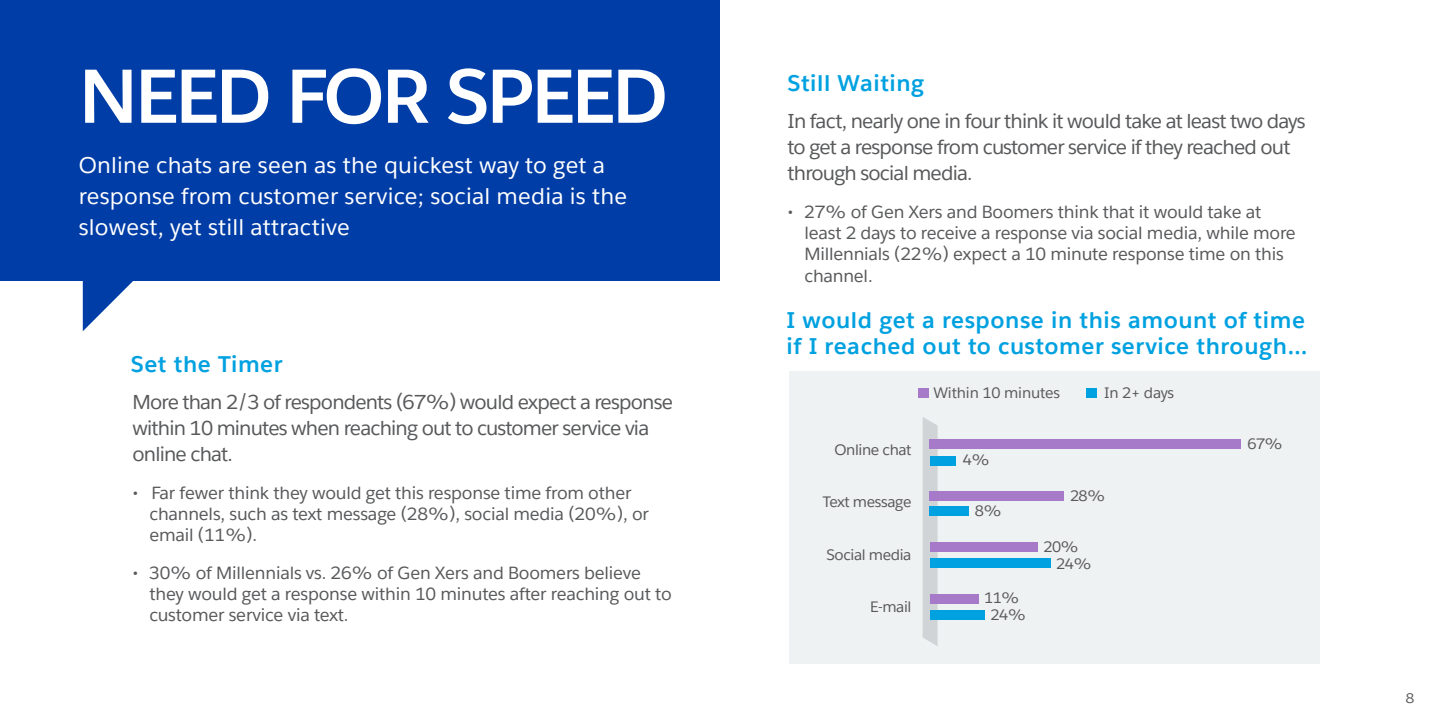
<style>
.page{position:relative;width:1440px;height:720px;background:#fff}
.page>*{position:absolute;margin:0;border:0;box-sizing:border-box;transform-origin:0 0}
.t1{font:700 75px "Salesforce Sans";letter-spacing:-.03em;color:#fff}
.t2{font:22.5px/31.2px "Salesforce Sans";letter-spacing:.01em;color:#fff}
.t3{font:700 22.5px/26.2px "Salesforce Sans";letter-spacing:.025em;color:#00a1e0}
.t4{font:20px/26.2px "Salesforce Sans";letter-spacing:-.04em;color:#58595b}
.t5{font:17.5px/21.2px "Salesforce Sans";letter-spacing:-.01em;color:#58595b}
.t6{font:15px "Salesforce Sans";letter-spacing:-.025em;color:#58595b}
.t7{font:13.75px "Salesforce Sans";color:#58595b}
</style>
<div class="page">
<div style="left:789px;top:372px;width:530px;height:292px;background:#eff2f2"></div>
<div style="left:0;top:0;width:720px;height:281px;background:#003da6"></div>
<svg style="left:83px;top:281px;width:50px;height:50px"></svg>
<svg style="left:923px;top:417px;width:15px;height:229px"></svg>
<div style="left:930px;top:439px;width:311px;height:10px;background:#a67ac9"></div>
<div style="left:930px;top:491px;width:134px;height:10px;background:#a67ac9"></div>
<div style="left:930px;top:542px;width:108px;height:10px;background:#a67ac9"></div>
<div style="left:930px;top:594px;width:49px;height:10px;background:#a67ac9"></div>
<div style="left:918px;top:388px;width:10px;height:10px;background:#a67ac9"></div>
<div style="left:930px;top:506px;width:39px;height:10px;background:#00a1e0"></div>
<div style="left:930px;top:558px;width:120px;height:10px;background:#00a1e0"></div>
<div style="left:930px;top:610px;width:55px;height:10px;background:#00a1e0"></div>
<div style="left:1086px;top:388px;width:11px;height:10px;background:#00a1e0"></div>
<div style="left:930px;top:456px;width:25px;height:10px;background:#00a1e0"></div>
<h1 class="t1" style="left:79px;top:48px;width:590px">nEED For SPEED</h1>
<p class="t2" style="left:79px;top:149px;width:550px">Online chats are seen as the quickest way to get a response from customer service; social media is the slowest, yet still attractive</p>
<p class="t3" style="left:131px;top:351px;width:153px">Set the Timer</p>
<p class="t4" style="left:133px;top:389px;width:542px">More than 2/3 of respondents (67%) would expect a response within 10 minutes when reaching out to customer service via online chat.</p>
<p class="t5" style="left:149px;top:482px;width:501px;text-indent:-17px">• Far fewer think they would get this response time from other channels, such as text message (28%), social media (20%), or email (11%).</p>
<p class="t5" style="left:149px;top:562px;width:524px;text-indent:-17px">• 30% of Millennials vs. 26% of Gen Xers and Boomers believe they would get a response within 10 minutes after reaching out to customer service via text.</p>
<p class="t3" style="left:788px;top:70px;width:138px">Still Waiting</p>
<p class="t4" style="left:788px;top:108px;width:520px">In fact, nearly one in four think it would take at least two days to get a response from customer service if they reached out through social media.</p>
<p class="t5" style="left:804px;top:201px;width:493px;text-indent:-17px">• 27% of Gen Xers and Boomers think that it would take at least 2 days to receive a response via social media, while more Millennials (22%) expect a 10 minute response time on this channel.</p>
<p class="t3" style="left:787px;top:307px;width:522px">I would get a response in this amount of time if I reached out to customer service through…</p>
<p class="t6" style="left:835px;top:440px;width:78px">Online chat</p>
<p class="t6" style="left:823px;top:492px;width:90px">Text message</p>
<p class="t6" style="left:827px;top:545px;width:86px">Social media</p>
<p class="t6" style="left:870px;top:597px;width:43px">E-mail</p>
<p class="t6" style="left:933px;top:383px;width:128px">Within 10 minutes</p>
<p class="t6" style="left:1104px;top:383px;width:72px">In 2+ days</p>
<p class="t6" style="left:963px;top:450px;width:28px">4%</p>
<p class="t6" style="left:975px;top:501px;width:28px">8%</p>
<p class="t6" style="left:984px;top:588px;width:37px">11%</p>
<p class="t6" style="left:991px;top:605px;width:37px">24%</p>
<p class="t6" style="left:1070px;top:486px;width:37px">28%</p>
<p class="t6" style="left:1044px;top:538px;width:37px">20%</p>
<p class="t6" style="left:1056px;top:554px;width:37px">24%</p>
<p class="t6" style="left:1248px;top:434px;width:37px">67%</p>
<p class="t7" style="left:1406px;top:689px;width:11px">8</p>
</div>
